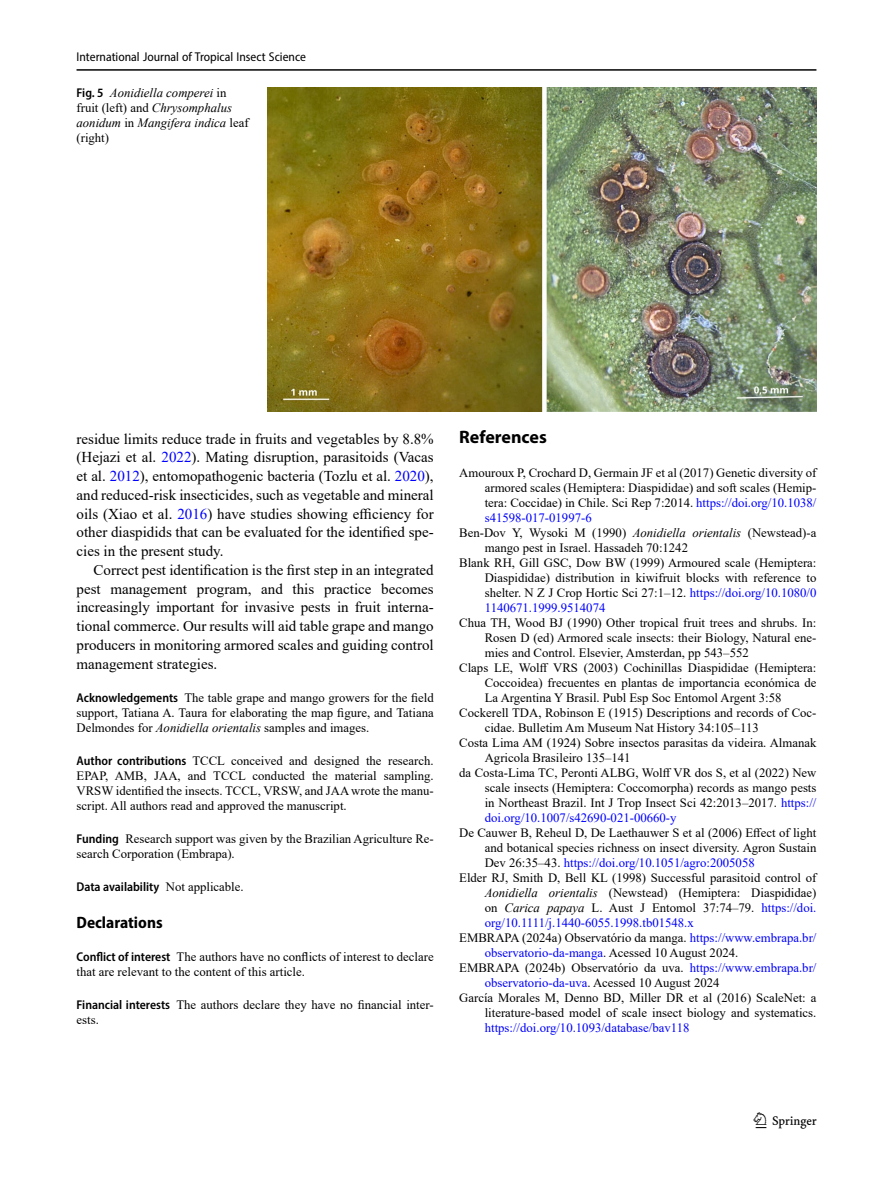
<style>
.page{position:relative;width:893px;height:1187px;background:#fff}
.page>*{position:absolute;margin:0;border:0;box-sizing:border-box;transform-origin:0 0}
.t1{font:22.5px "Springnew";color:#000}
.Literatur_Heading{font:700 18px "Myriad Pro";color:#000}
.Ethics_Declarations{font:700 semi-condensed 16.5px "Myriad Pro";color:#000}
.Body_Text_Indent{font:15px/18.8px "Times New Roman";color:#000;text-align:justify}
.Literatur_Entry{font:12.75px/15px "Times New Roman";color:#000;text-align:justify}
.Author_Contribution{font:12.75px/15px "Times New Roman";color:#000;text-align:justify}
.Ethics_Declarations-2{font:12.75px/15px "Times New Roman";color:#000}
.Acknowledgements{font:12.75px/15px "Times New Roman";color:#000;text-align:justify}
.Figure_Caption_Side{font:italic 12.75px/15px "Times New Roman";color:#000}
.Funding{font:12.75px/15px "Times New Roman";color:#000}
.t2{font:semi-condensed 12.75px "Myriad Pro";color:#000}
.Materials_Availabili{font:600 semi-condensed 12.75px "Myriad Pro";color:#000}
.s1{font-family:"Myriad Pro";font-weight:600;font-style:normal;font-stretch:semi-condensed}
.s2{font-style:normal}
.s3{color:#00f}
.s4{font-family:"Myriad Pro";font-weight:600;font-stretch:semi-condensed}
.s5{font-style:italic}
.s6{font-family:"Times New Roman";font-weight:400;font-stretch:normal}
</style>
<div class="page">
<hr style="left:77px;top:69px;width:739px;height:2px;background:#000">
<img style="left:268px;top:87px;width:548px;height:324px">
<p class="t2" style="left:77px;top:49px;width:231px">International Journal of Tropical Insect Science</p>
<p class="Figure_Caption_Side" style="left:77px;top:84px;width:174px"><span class="s1">Fig. 5</span> Aonidiella comperei <span class="s2">in fruit (left) and</span> Chrysomphalus aonidum <span class="s2">in</span> Mangifera indica <span class="s2">leaf (right)</span></p>
<p class="Body_Text_Indent" style="left:77px;top:428px;width:359px">residue limits reduce trade in fruits and vegetables by 8.8% (Hejazi et al. <span class="s3">2022</span>). Mating disruption, parasitoids (Vacas et al. <span class="s3">2012</span>), entomopathogenic bacteria (Tozlu et al. <span class="s3">2020</span>), and reduced-risk insecticides, such as vegetable and mineral oils (Xiao et al. <span class="s3">2016</span>) have studies showing efficiency for other diaspidids that can be evaluated for the identified spe&shy;cies in the present study.</p>
<p class="Body_Text_Indent" style="left:77px;top:560px;width:359px;text-indent:17px">Correct pest identification is the first step in an integrated pest management program, and this practice becomes increasingly important for invasive pests in fruit interna&shy;tional commerce. Our results will aid table grape and mango producers in monitoring armored scales and guiding control management strategies.</p>
<p class="Acknowledgements" style="left:77px;top:689px;width:359px"><span class="s4">Acknowledgements</span> The table grape and mango growers for the field support, Tatiana A. Taura for elaborating the map figure, and Tatiana Delmondes for <span class="s5">Aonidiella orientalis</span> samples and images.</p>
<p class="Author_Contribution" style="left:77px;top:752px;width:359px"><span class="s4">Author contributions</span> TCCL conceived and designed the research.<br>EPAP, AMB, JAA, and TCCL conducted the material sampling.<br>VRSW identified the insects. TCCL, VRSW, and JAA wrote the manu&shy;script. All authors read and approved the manuscript.</p>
<p class="Funding" style="left:77px;top:830px;width:359px"><span class="s4">Funding</span> Research support was given by the Brazilian Agriculture Re&shy;search Corporation (Embrapa).</p>
<p class="Materials_Availabili" style="left:77px;top:878px;width:169px">Data availability <span class="s6">Not applicable.</span></p>
<p class="Ethics_Declarations" style="left:77px;top:912px;width:88px">Declarations</p>
<p class="Ethics_Declarations-2" style="left:77px;top:949px;width:359px"><span class="s4">Conflict of interest</span> The authors have no conflicts of interest to declare that are relevant to the content of this article.</p>
<p class="Ethics_Declarations-2" style="left:77px;top:997px;width:359px"><span class="s4">Financial interests</span> The authors declare they have no financial inter&shy;ests.</p>
<p class="Literatur_Heading" style="left:459px;top:425px;width:89px">References</p>
<p class="Literatur_Entry" style="left:485px;top:464px;width:333px;text-indent:-26px">Amouroux P, Crochard D, Germain JF et al (2017) Genetic diversity of armored scales (Hemiptera: Diaspididae) and soft scales (Hemip&shy;tera: Coccidae) in Chile. Sci Rep 7:2014. <span class="s3">https://doi.org/10.1038/ s41598-017-01997-6</span></p>
<p class="Literatur_Entry" style="left:485px;top:524px;width:333px;text-indent:-26px">Ben-Dov Y, Wysoki M (1990) <span class="s5">Aonidiella orientalis</span> (Newstead)-a mango pest in Israel. Hassadeh 70:1242</p>
<p class="Literatur_Entry" style="left:485px;top:554px;width:333px;text-indent:-26px">Blank RH, Gill GSC, Dow BW (1999) Armoured scale (Hemiptera:<br>Diaspididae) distribution in kiwifruit blocks with reference to shelter. N Z J Crop Hortic Sci 27:1–12. <span class="s3">https://doi.org/10.1080/0<br>1140671.1999.9514074</span></p>
<p class="Literatur_Entry" style="left:485px;top:614px;width:333px;text-indent:-26px">Chua TH, Wood BJ (1990) Other tropical fruit trees and shrubs. In:<br>Rosen D (ed) Armored scale insects: their Biology, Natural ene&shy;mies and Control. Elsevier, Amsterdan, pp 543–552</p>
<p class="Literatur_Entry" style="left:485px;top:659px;width:333px;text-indent:-26px">Claps LE, Wolff VRS (2003) Cochinillas Diaspididae (Hemiptera:<br>Coccoidea) frecuentes en plantas de importancia económica de La Argentina Y Brasil. Publ Esp Soc Entomol Argent 3:58</p>
<p class="Literatur_Entry" style="left:485px;top:704px;width:333px;text-indent:-26px">Cockerell TDA, Robinson E (1915) Descriptions and records of Coc&shy;cidae. Bulletim Am Museum Nat History 34:105–113</p>
<p class="Literatur_Entry" style="left:485px;top:734px;width:333px;text-indent:-26px">Costa Lima AM (1924) Sobre insectos parasitas da videira. Almanak<br>Agricola Brasileiro 135–141</p>
<p class="Literatur_Entry" style="left:485px;top:764px;width:333px;text-indent:-26px">da Costa-Lima TC, Peronti ALBG, Wolff VR dos S, et al (2022) New scale insects (Hemiptera: Coccomorpha) records as mango pests in Northeast Brazil. Int J Trop Insect Sci 42:2013–2017. <span class="s3">https:// doi.org/10.1007/s42690-021-00660-y</span></p>
<p class="Literatur_Entry" style="left:485px;top:824px;width:333px;text-indent:-26px">De Cauwer B, Reheul D, De Laethauwer S et al (2006) Effect of light and botanical species richness on insect diversity. Agron Sustain Dev 26:35–43. <span class="s3">https://doi.org/10.1051/agro:2005058</span></p>
<p class="Literatur_Entry" style="left:485px;top:869px;width:333px;text-indent:-26px">Elder RJ, Smith D, Bell KL (1998) Successful parasitoid control of <span class="s5">Aonidiella orientalis</span> (Newstead) (Hemiptera: Diaspididae) on <span class="s5">Carica papaya</span> L. Aust J Entomol 37:74–79. <span class="s3">https://doi. org/10.1111/j.1440-6055.1998.tb01548.x</span></p>
<p class="Literatur_Entry" style="left:485px;top:929px;width:333px;text-indent:-26px">EMBRAPA (2024a) Observatório da manga. <span class="s3">https://www.embrapa.br/ observatorio-da-manga</span>. Acessed 10 August 2024.</p>
<p class="Literatur_Entry" style="left:485px;top:959px;width:333px;text-indent:-26px">EMBRAPA (2024b) Observatório da uva. <span class="s3">https://www.embrapa.br/ observatorio-da-uva</span>. Acessed 10 August 2024</p>
<p class="Literatur_Entry" style="left:485px;top:989px;width:333px;text-indent:-26px">García Morales M, Denno BD, Miller DR et al (2016) ScaleNet: a literature-based model of scale insect biology and systematics. <span class="s3">https://doi.org/10.1093/database/bav118</span></p>
<h1 class="t1" style="left:756px;top:1107px;width:63px">1 3</h1>
</div>
